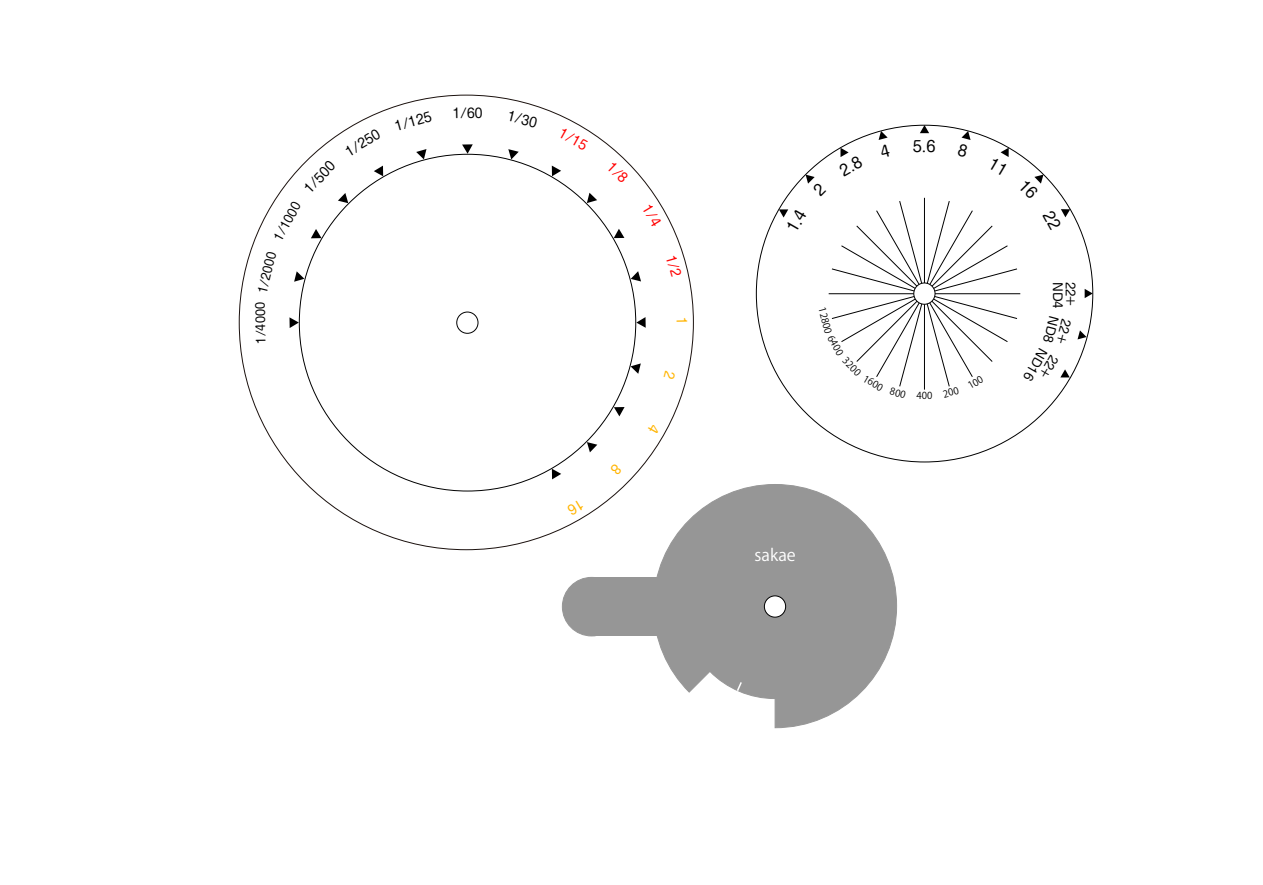
<style>
.page{position:relative;width:1263px;height:885px;background:#fff}
.page>*{position:absolute;margin:0;border:0;box-sizing:border-box;transform-origin:0 0}
.t1{font:16.5px "Koz Go Pr 6 N";color:#fff}
.t2{font:15px "Shin M Go Pro";color:#000}
.t3{font:12.75px "Shin M Go Pro";color:#000}
.t4{font:12.75px "Shin M Go Pro";color:#f00}
.t5{font:12px/12.8px "Shin M Go Pro";color:#000}
.t6{font:11.7px "Shin M Go Pro";color:#000}
.t7{font:9.6px "Koz Go Pr 6 N";color:#000}
</style>
<div class="page">
<svg style="left:462px;top:144px;width:11px;height:10px"></svg>
<svg style="left:508px;top:149px;width:11px;height:10px"></svg>
<svg style="left:552px;top:165px;width:9px;height:11px"></svg>
<svg style="left:587px;top:193px;width:10px;height:10px"></svg>
<svg style="left:614px;top:229px;width:10px;height:9px"></svg>
<svg style="left:631px;top:271px;width:10px;height:10px"></svg>
<svg style="left:416px;top:149px;width:10px;height:10px"></svg>
<svg style="left:374px;top:165px;width:9px;height:11px"></svg>
<svg style="left:338px;top:193px;width:10px;height:10px"></svg>
<svg style="left:311px;top:229px;width:10px;height:9px"></svg>
<svg style="left:294px;top:271px;width:10px;height:10px"></svg>
<svg style="left:289px;top:317px;width:10px;height:11px"></svg>
<svg style="left:636px;top:317px;width:10px;height:10px"></svg>
<svg style="left:552px;top:468px;width:9px;height:11px"></svg>
<svg style="left:630px;top:363px;width:11px;height:10px"></svg>
<svg style="left:614px;top:407px;width:10px;height:9px"></svg>
<svg style="left:587px;top:442px;width:10px;height:10px"></svg>
<div style="left:456px;top:311px;width:22px;height:22px;border:1px solid #000;border-radius:50%"></div>
<svg style="left:653px;top:484px;width:244px;height:243px"></svg>
<div style="left:683px;top:514px;width:184px;height:184px;background:#969696;border-radius:50%"></div>
<svg style="left:735px;top:682px;width:7px;height:10px"></svg>
<div style="left:764px;top:595px;width:22px;height:21px;background:#fff;border-radius:50%"></div>
<div style="left:764px;top:595px;width:22px;height:22px;border:1px solid #000;border-radius:50%"></div>
<div style="left:562px;top:577px;width:59px;height:58px;background:#969696;border-radius:50%"></div>
<div style="left:590px;top:577px;width:130px;height:58px;background:#969696"></div>
<svg style="left:779px;top:125px;width:314px;height:273px"></svg>
<p class="t3" style="left:299px;top:183px;width:39px;rotate:-46deg">1/500</p>
<p class="t6" style="left:269px;top:235px;width:43px;rotate:-61deg">1/1000</p>
<p class="t6" style="left:253px;top:290px;width:43px;rotate:-76deg">1/2000</p>
<p class="t6" style="left:252px;top:343px;width:43px;rotate:-91deg">1/4000</p>
<p class="t3" style="left:341px;top:143px;width:39px;rotate:-31deg">1/250</p>
<p class="t3" style="left:392px;top:116px;width:39px;rotate:-16deg">1/125</p>
<p class="t3" style="left:452px;top:103px;width:31px;rotate:-1deg">1/60</p>
<p class="t3" style="left:510px;top:105px;width:31px;rotate:14deg">1/30</p>
<p class="t4" style="left:565px;top:123px;width:31px;rotate:29deg">1/15</p>
<p class="t2" style="left:913px;top:134px;width:24px">5.6</p>
<p class="t7" style="left:827px;top:306px;width:28px;rotate:75deg">12800</p>
<p class="t7" style="left:835px;top:333px;width:23px;rotate:60deg">6400</p>
<p class="t7" style="left:848px;top:355px;width:23px;rotate:45deg">3200</p>
<p class="t7" style="left:867px;top:372px;width:23px;rotate:30deg">1600</p>
<p class="t7" style="left:916px;top:390px;width:17px">400</p>
<p class="t1" style="left:755px;top:545px;width:43px">sakae</p>
<p class="t5" style="left:1065px;top:281px;width:28px;rotate:90deg">ND4</p>
<p class="t5" style="left:1078px;top:281px;width:26px;rotate:90deg">22+</p>
<p class="t5" style="left:1062px;top:359px;width:36px;rotate:120deg">22+<br>ND16</p>
</div>
